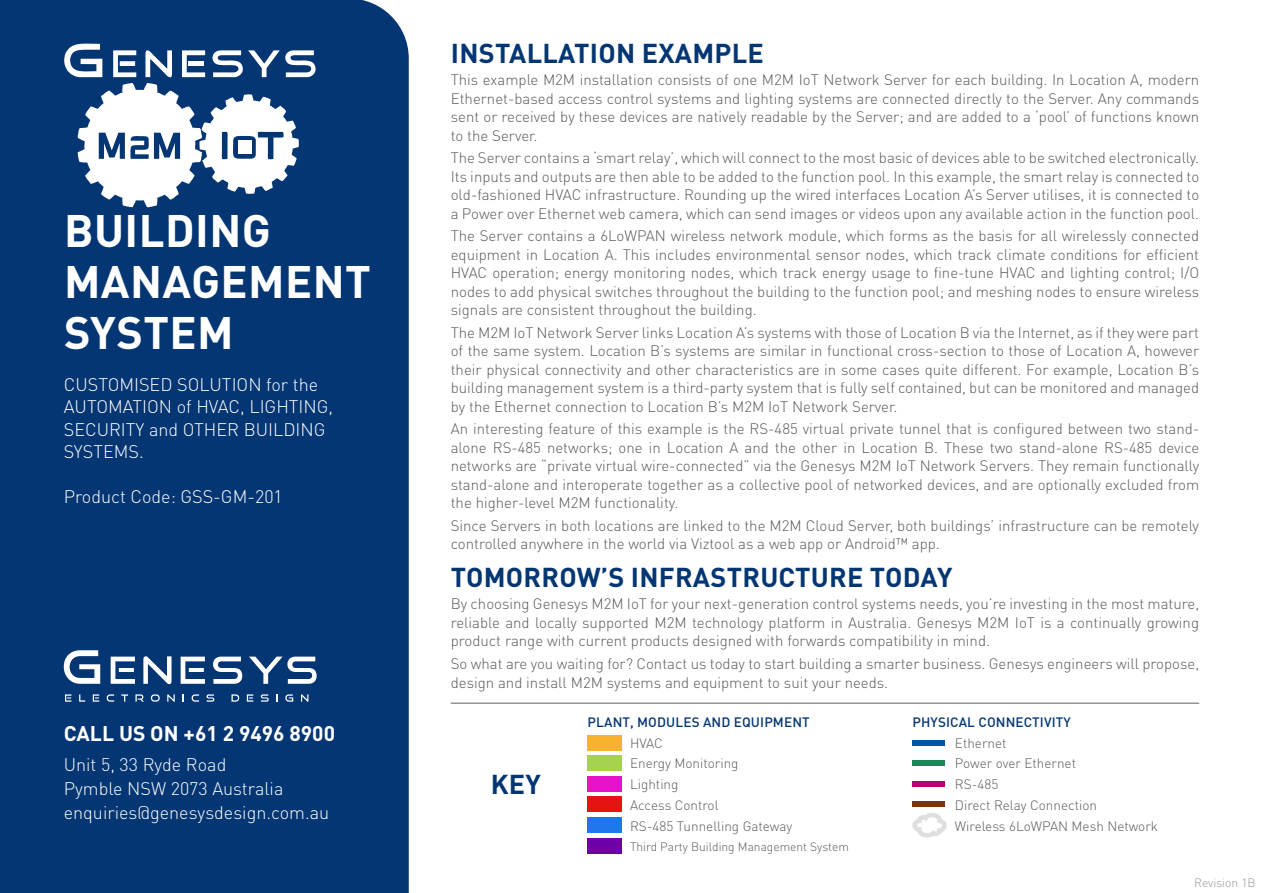
<style>
.page{position:relative;width:1263px;height:893px;background:#fff}
.page>*{position:absolute;margin:0;border:0;box-sizing:border-box;transform-origin:0 0}
.t1{font:700 45px/51px "DIN Pro";letter-spacing:.01em;color:#fff}
.t2{font:700 27px "DIN Pro";letter-spacing:.01em;color:#043673}
.t3{font:700 21px "DIN Pro";color:#fff}
.t4{font:300 18px/22.5px "DIN Pro";color:#fff}
.t5{font:300 15px/18.5px "DIN Pro";color:#58595b;text-align:justify}
.t6{font:300 13.5px/20.7px "DIN Pro";color:#58595b}
.t7{font:500 13.5px "DIN Pro";letter-spacing:.01em;color:#043673}
.t8{font:300 12px "DIN Pro";color:#58595b}
.t9{font:300 12px "DIN Pro";color:#939598}
</style>
<div class="page">
<div style="left:0;top:0;width:409px;height:893px;background:#043673"></div>
<svg style="left:64px;top:650px;width:36px;height:34px"></svg>
<svg style="left:111px;top:657px;width:24px;height:27px"></svg>
<svg style="left:143px;top:656px;width:29px;height:28px"></svg>
<svg style="left:181px;top:657px;width:24px;height:27px"></svg>
<svg style="left:213px;top:657px;width:29px;height:27px"></svg>
<svg style="left:249px;top:657px;width:68px;height:27px"></svg>
<svg style="left:65px;top:694px;width:6px;height:8px"></svg>
<svg style="left:79px;top:694px;width:6px;height:8px"></svg>
<svg style="left:93px;top:694px;width:6px;height:8px"></svg>
<svg style="left:107px;top:694px;width:7px;height:8px"></svg>
<svg style="left:121px;top:694px;width:7px;height:8px"></svg>
<svg style="left:135px;top:694px;width:9px;height:8px"></svg>
<svg style="left:151px;top:694px;width:9px;height:8px"></svg>
<svg style="left:167px;top:694px;width:8px;height:8px"></svg>
<svg style="left:192px;top:694px;width:7px;height:8px"></svg>
<svg style="left:207px;top:694px;width:7px;height:8px"></svg>
<svg style="left:231px;top:694px;width:8px;height:8px"></svg>
<svg style="left:247px;top:694px;width:6px;height:8px"></svg>
<svg style="left:261px;top:694px;width:8px;height:8px"></svg>
<svg style="left:276px;top:694px;width:2px;height:8px"></svg>
<svg style="left:285px;top:694px;width:8px;height:8px"></svg>
<svg style="left:301px;top:694px;width:7px;height:8px"></svg>
<svg style="left:64px;top:43px;width:38px;height:34px"></svg>
<svg style="left:145px;top:50px;width:27px;height:27px"></svg>
<svg style="left:182px;top:50px;width:23px;height:27px"></svg>
<svg style="left:212px;top:50px;width:104px;height:27px"></svg>
<svg style="left:113px;top:50px;width:23px;height:27px"></svg>
<div style="left:189px;top:61px;width:15px;height:5px;background:#fff"></div>
<svg style="left:78px;top:83px;width:221px;height:124px"></svg>
<div style="left:238px;top:141px;width:13px;height:13px;background:#fff"></div>
<div style="left:0;top:0;width:349px;height:10px;background:#043673"></div>
<div style="left:912px;top:741px;width:32px;height:5px;background:#0054a6"></div>
<div style="left:912px;top:761px;width:32px;height:5px;background:#208657"></div>
<div style="left:912px;top:781px;width:32px;height:5px;background:#b90071"></div>
<div style="left:912px;top:802px;width:32px;height:5px;background:#7a340e"></div>
<svg style="left:912px;top:813px;width:35px;height:25px"></svg>
<div style="left:587px;top:735px;width:35px;height:16px;background:#f8b32d"></div>
<div style="left:587px;top:756px;width:35px;height:15px;background:#a6d34f"></div>
<div style="left:587px;top:776px;width:35px;height:15px;background:#e613cb"></div>
<div style="left:587px;top:797px;width:35px;height:15px;background:#e61313"></div>
<div style="left:587px;top:817px;width:35px;height:16px;background:#1f77ed"></div>
<div style="left:587px;top:838px;width:35px;height:16px;background:#6d00a6"></div>
<hr style="left:451px;top:702px;width:748px;height:2px;background:#939598">
<h1 class="t1" style="left:64px;top:203px;width:308px">BUILDING<br>MANAGEMENT<br>SYST EM</h1>
<p class="t4" style="left:64px;top:372px;width:271px">CUSTOMISED SOLUTION for the<br>AUTOMATION of HVAC, LIGHTING,<br>SECURITY and OTHER BUILDING<br>SYSTEMS.</p>
<p class="t4" style="left:64px;top:485px;width:221px">Product Code: GSS-GM-201</p>
<h3 class="t3" style="left:64px;top:719px;width:27px">CALL</h3>
<h3 class="t3" style="left:119px;top:719px;width:218px">US ON +61 2 9496 8900</h3>
<p class="t4" style="left:64px;top:752px;width:267px;line-height:24px">Unit 5, 33 Ryde Road<br>Pymble NSW 2073 Australia enquiries@genesysdesign.com.au</p>
<h2 class="t2" style="left:451px;top:35px;width:311px">INSTALLATI ON EXAMPLE</h2>
<p class="t5" style="left:451px;top:70px;width:750px">This example M2M installation consists of one M2M IoT Network Server for each building. In Location A, modern Ethernet-based access control systems and lighting systems are connected directly to the Server. Any commands sent or received by these devices are natively readable by the Server; and are added to a ‘pool’ of functions known to the Server.</p>
<p class="t5" style="left:451px;top:148px;width:750px">The Server contains a ‘smart relay’, which will connect to the most basic of devices able to be switched electronically.<br>Its inputs and outputs are then able to be added to the function pool. In this example, the smart relay is connected to old-fashioned HVAC infrastructure. Rounding up the wired interfaces Location A’s Server utilises, it is connected to a Power over Ethernet web camera, which can send images or videos upon any available action in the function pool.</p>
<p class="t5" style="left:451px;top:226px;width:750px">The Server contains a 6LoWPAN wireless network module, which forms as the basis for all wirelessly connected equipment in Location A. This includes environmental sensor nodes, which track climate conditions for efficient HVAC operation; energy monitoring nodes, which track energy usage to fine-tune HVAC and lighting control; I/O nodes to add physical switches throughout the building to the function pool; and meshing nodes to ensure wireless signals are consistent throughout the building.</p>
<p class="t5" style="left:451px;top:322px;width:750px">The M2M IoT Network Server links Location A’s systems with those of Location B via the Internet, as if they were part of the same system. Location B’s systems are similar in functional cross-section to those of Location A, however their physical connectivity and other characteristics are in some cases quite different. For example, Location B’s building management system is a third-party system that is fully self contained, but can be monitored and managed by the Ethernet connection to Location B’s M2M IoT Network Server.</p>
<p class="t5" style="left:451px;top:419px;width:750px">An interesting feature of this example is the RS-485 virtual private tunnel that is configured between two stand&shy;alone RS-485 networks; one in Location A and the other in Location B. These two stand-alone RS-485 device networks are “private virtual wire-connected” via the Genesys M2M IoT Network Servers. They remain functionally stand-alone and interoperate together as a collective pool of networked devices, and are optionally excluded from the higher-level M2M functionality.</p>
<p class="t5" style="left:451px;top:515px;width:750px">Since Servers in both locations are linked to the M2M Cloud Server, both buildings’ infrastructure can be remotely controlled anywhere in the world via Viztool as a web app or Android™ app.</p>
<h2 class="t2" style="left:451px;top:559px;width:503px">TOMORROW’S INFRASTRUCTURE TODAY</h2>
<p class="t5" style="left:451px;top:594px;width:750px">By choosing Genesys M2M IoT for your next-generation control systems needs, you’re investing in the most mature, reliable and locally supported M2M technology platform in Australia. Genesys M2M IoT is a continually growing product range with current products designed with forwards compatibility in mind.</p>
<p class="t5" style="left:451px;top:654px;width:750px">So what are you waiting for? Contact us today to start building a smarter business. Genesys engineers will propose, design and install M2M systems and equipment to suit your needs.</p>
<h2 class="t2" style="left:491px;top:766px;width:52px">KEY</h2>
<p class="t7" style="left:588px;top:713px;width:221px">PLANT, MODULES AND EQUIPM ENT</p>
<p class="t6" style="left:630px;top:732px;width:164px">HVAC<br>Energy Monitoring<br>Lighting<br>Access Control<br>RS-485 Tunnelling Gateway</p>
<p class="t8" style="left:630px;top:839px;width:220px">Third Party Building Management System</p>
<p class="t7" style="left:912px;top:713px;width:160px">PHYSI CAL CONNECTIVITY</p>
<p class="t6" style="left:955px;top:732px;width:205px">Ethernet<br>Power over Ethernet<br>RS-485<br>Direct Relay Connection<br>Wireless 6LoWPAN Mesh Network</p>
<p class="t9" style="left:1194px;top:874px;width:63px">Revision 1B</p>
</div>
